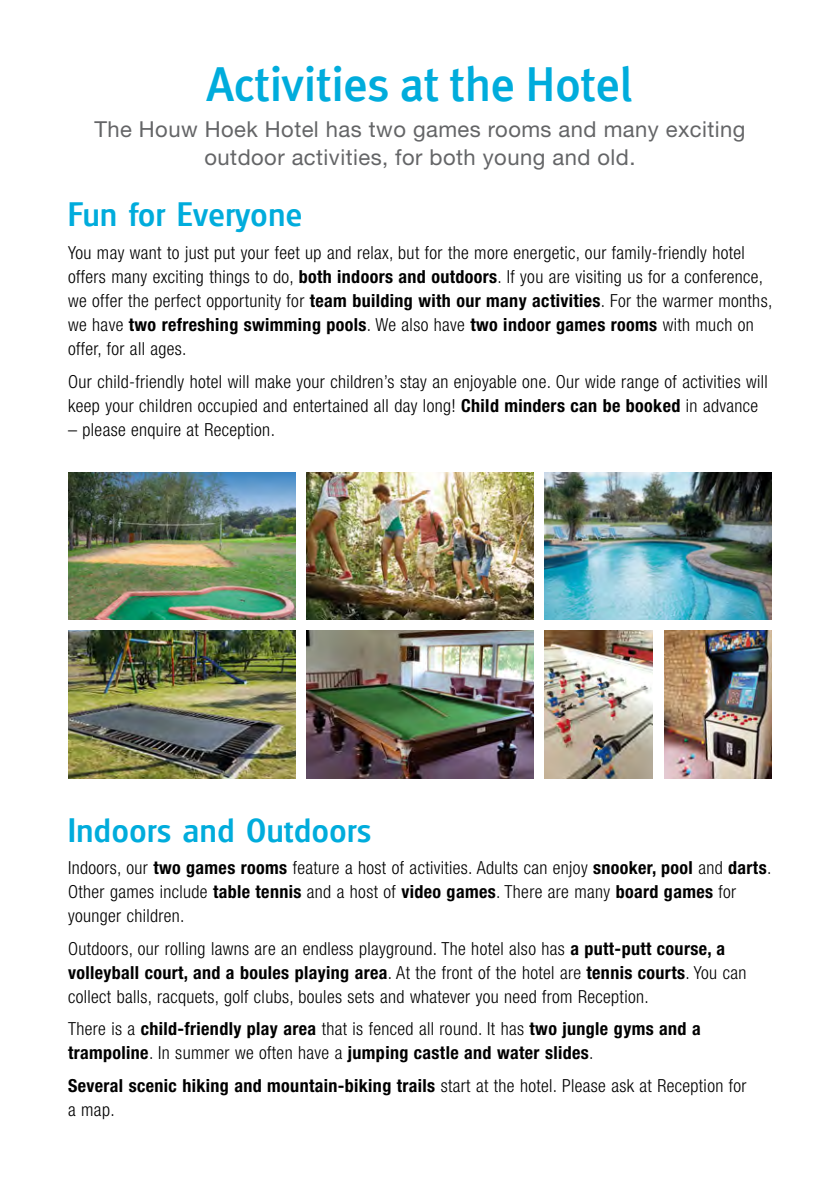
<style>
.page{position:relative;width:840px;height:1191px;background:#fff}
.page>*{position:absolute;margin:0;border:0;box-sizing:border-box;transform-origin:0 0}
.t1{font:500 48px "Meta Plus";letter-spacing:-.01em;color:#00acdc}
.t2{font:500 33px "Glasgow";letter-spacing:.02em;color:#00acdc}
.t3{font:22px/28px "Helvetica Neue LT Std";letter-spacing:.02em;color:#646567;text-align:center}
.t4{font:300 condensed 18px/24px "Helvetica Neue LT Std";letter-spacing:.02em;color:#000}
.t5{font:700 condensed 18px/24px "Helvetica Neue LT Std";letter-spacing:.02em;color:#000}
.s1{font-weight:700}
.s2{font-weight:300}
</style>
<div class="page">
<img style="left:68px;top:472px;width:227px;height:147px">
<img style="left:306px;top:472px;width:227px;height:147px">
<img style="left:544px;top:472px;width:227px;height:147px">
<img style="left:68px;top:631px;width:227px;height:147px">
<img style="left:306px;top:631px;width:227px;height:147px">
<img style="left:544px;top:631px;width:108px;height:147px">
<img style="left:664px;top:631px;width:107px;height:147px">
<h1 class="t1" style="left:206px;top:57px;width:428px">Activities at the Hotel</h1>
<p class="t3" style="left:94px;top:115px;width:652px">The Houw Hoek Hotel has two games rooms and many exciting outdoor activities, for both young and old.</p>
<h2 class="t2" style="left:68px;top:192px;width:235px">Fun for Everyone</h2>
<p class="t4" style="left:68px;top:240px;width:705px">You may want to just put your feet up and relax, but for the more energetic, our family-friendly hotel offers many exciting things to do, <span class="s1">both indoors and outdoors</span>. If you are visiting us for a conference, we offer the perfect opportunity for <span class="s1">team building with our many activities</span>. For the warmer months, we have <span class="s1">two refreshing swimming pools</span>. We also have <span class="s1">two indoor games rooms</span> with much on offer, for all ages.</p>
<p class="t4" style="left:68px;top:369px;width:700px">Our child-friendly hotel will make your children’s stay an enjoyable one. Our wide range of activities will keep your children occupied and entertained all day long! <span class="s1">Child minders can be booked</span> in advance</p>
<p class="t4" style="left:68px;top:417px;width:208px">– please enquire at Reception.</p>
<h2 class="t2" style="left:68px;top:807px;width:304px">Indoors and Outdoors</h2>
<p class="t4" style="left:68px;top:855px;width:704px">Indoors, our <span class="s1">two games rooms</span> feature a host of activities. Adults can enjoy <span class="s1">snooker, pool</span> and <span class="s1">darts</span>.<br>Other games include <span class="s1">table tennis</span> and a host of <span class="s1">video games</span>. There are many <span class="s1">board games</span> for younger children.</p>
<p class="t4" style="left:68px;top:936px;width:679px">Outdoors, our rolling lawns are an endless playground. The hotel also has <span class="s1">a putt-putt course, a volleyball court, and a boules playing area</span>. At the front of the hotel are <span class="s1">tennis courts</span>. You can collect balls, racquets, golf clubs, boules sets and whatever you need from Reception.</p>
<p class="t5" style="left:68px;top:1016px;width:633px"><span class="s2">There is a</span> child-friendly play area <span class="s2">that is fenced all round. It has</span> two jungle gyms and a trampoline<span class="s2">. In summer we often have a</span> jumping castle and water slides<span class="s2">.</span></p>
<p class="t4" style="left:68px;top:1073px;width:679px"><span class="s1">Several scenic hiking and mountain-biking trails</span> start at the hotel. Please ask at Reception for a map.</p>
</div>
